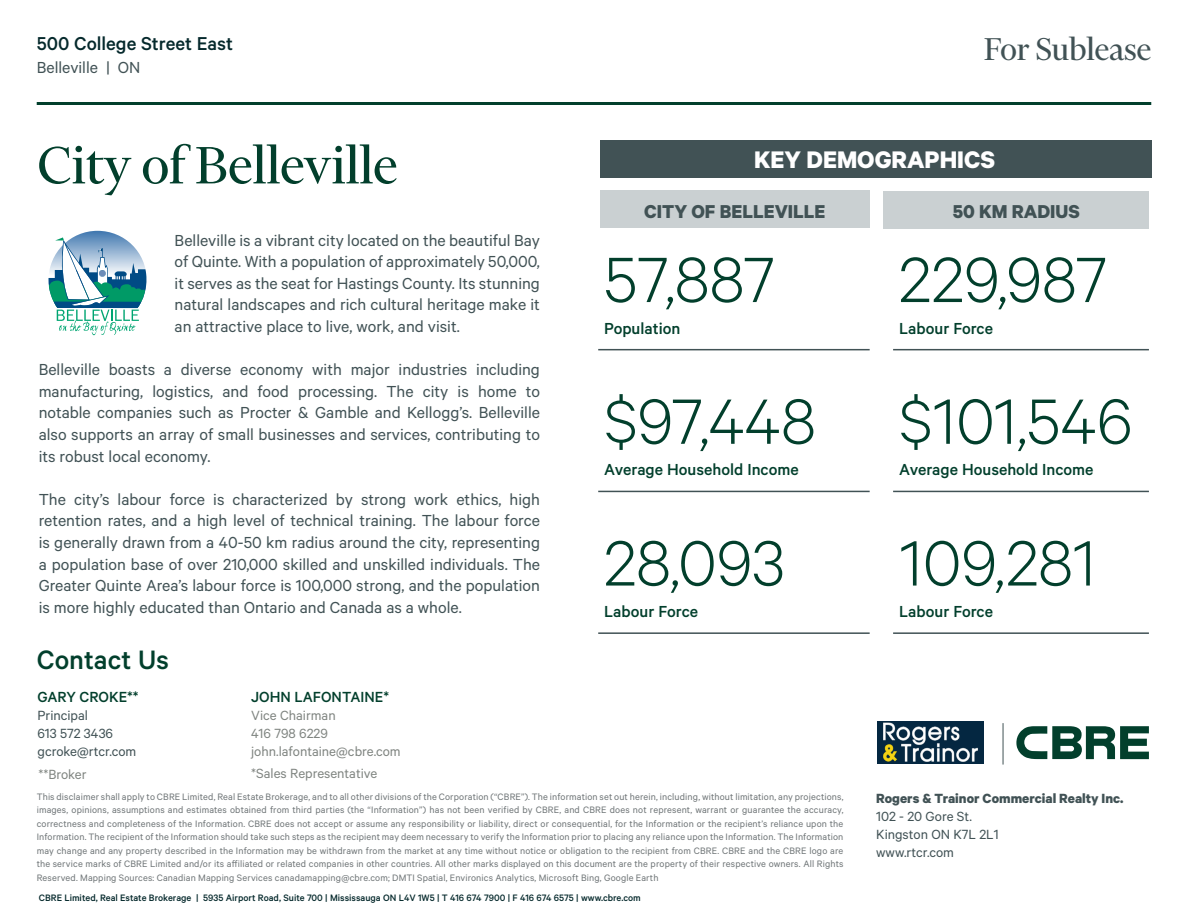
<style>
.page{position:relative;width:1188px;height:918px;background:#fff}
.page>*{position:absolute;margin:0;border:0;box-sizing:border-box;transform-origin:0 0}
.Callout_Large{font:300 72px "Calibre";color:#023f2c}
.Heading_Small{font:60px "Financier Display";color:#023f2c}
.t1{font:36px "Financier Display";color:#415255}
.Contact_Us{font:500 30px "Calibre";color:#023f2c}
.Contact_Us-2{font:700 27px "Calibre";color:#fff}
.Contact_Us-3{font:700 21px "Calibre";color:#415255}
.t2{font:500 21px "Calibre";color:#05292c}
.t3{font:18px/21.6px "Calibre";color:#415255;text-align:justify}
.Callout_Description{font:500 18px "Calibre";color:#023f2c}
.Callout_Large-2{font:500 18px "Calibre";color:#023f2c}
.Broker_Name{font:500 16.5px "Calibre";color:#023f2c}
.Contact_Info{font:15px "Calibre";color:#415255}
.Contact_Info-2{font:15px "Calibre";color:#808581}
.t4{font:700 15px "Calibre";color:#415255}
.t5{font:10.5px/13.5px "Calibre";letter-spacing:.01em;color:#6f7577;text-align:justify}
.t6{font:500 10.5px "Calibre";color:#05292c}
</style>
<div class="page">
<svg style="left:1016px;top:726px;width:133px;height:33px"></svg>
<hr style="left:37px;top:102px;width:1114px;height:3px;background:#023f2c">
<hr style="left:1003px;top:723px;width:1px;height:42px;background:#415255">
<img style="left:878px;top:721px;width:106px;height:43px">
<svg style="left:49px;top:231px;width:98px;height:104px"></svg>
<div style="left:600px;top:140px;width:551px;height:38px;background:#415255"></div>
<div style="left:884px;top:191px;width:265px;height:37px;background:#cad0d2"></div>
<div style="left:600px;top:191px;width:270px;height:37px;background:#cad0d2"></div>
<hr style="left:598px;top:349px;width:272px;height:1px;background:#415255">
<hr style="left:893px;top:349px;width:256px;height:1px;background:#415255">
<hr style="left:598px;top:491px;width:272px;height:1px;background:#415255">
<hr style="left:893px;top:491px;width:256px;height:1px;background:#415255">
<hr style="left:598px;top:632px;width:272px;height:2px;background:#415255">
<hr style="left:893px;top:632px;width:256px;height:2px;background:#415255">
<p class="t2" style="left:37px;top:32px;width:198px">500 College Street East</p>
<p class="t3" style="left:37px;top:56px;width:105px">Belleville | ON</p>
<p class="t1" style="left:984px;top:30px;width:169px">For Sublease</p>
<p class="Heading_Small" style="left:37px;top:134px;width:362px">City of Belleville</p>
<p class="Contact_Us-2" style="left:754px;top:143px;width:242px">KEY DEMOGRAPHICS</p>
<p class="Contact_Us-3" style="left:644px;top:199px;width:183px">CITY OF BELLEVILLE</p>
<p class="Contact_Us-3" style="left:953px;top:199px;width:129px">50 KM RADIUS</p>
<p class="Callout_Large" style="left:604px;top:238px;width:172px">57,887</p>
<p class="Callout_Description" style="left:604px;top:317px;width:78px">Population</p>
<p class="t3" style="left:175px;top:229px;width:367px">Belleville is a vibrant city located on the beautiful Bay of Quinte. With a population of approximately 50,000, it serves as the seat for Hastings County. Its stunning natural landscapes and rich cultural heritage make it an attractive place to live, work, and visit.</p>
<p class="t3" style="left:39px;top:358px;width:503px">Belleville boasts a diverse economy with major industries including manufacturing, logistics, and food processing. The city is home to notable companies such as Procter &amp; Gamble and Kellogg’s. Belleville also supports an array of small businesses and services, contributing to its robust local economy.</p>
<p class="t3" style="left:39px;top:488px;width:503px">The city’s labour force is characterized by strong work ethics, high retention rates, and a high level of technical training. The labour force is generally drawn from a 40-50 km radius around the city, representing a population base of over 210,000 skilled and unskilled individuals. The Greater Quinte Area’s labour force is 100,000 strong, and the population is more highly educated than Ontario and Canada as a whole.</p>
<p class="Callout_Large" style="left:899px;top:238px;width:209px">229,987</p>
<p class="Callout_Description" style="left:899px;top:317px;width:95px">Labour Force</p>
<p class="Callout_Large" style="left:604px;top:380px;width:213px">$97,448</p>
<p class="Callout_Description" style="left:604px;top:459px;width:196px">Average Household Income</p>
<p class="Callout_Large" style="left:899px;top:380px;width:235px">$101,546</p>
<p class="Callout_Large-2" style="left:899px;top:459px;width:196px">Average Household Income</p>
<p class="Callout_Large" style="left:604px;top:521px;width:182px">28,093</p>
<p class="Callout_Description" style="left:604px;top:601px;width:95px">Labour Force</p>
<p class="Callout_Large" style="left:899px;top:521px;width:199px">109,281</p>
<p class="Callout_Description" style="left:899px;top:601px;width:95px">Labour Force</p>
<p class="Contact_Us" style="left:37px;top:642px;width:134px">Contact Us</p>
<p class="Broker_Name" style="left:251px;top:687px;width:139px">JOHN LAFONTAINE*</p>
<p class="Contact_Info-2" style="left:251px;top:706px;width:86px">Vice Chairman</p>
<p class="Contact_Info-2" style="left:251px;top:724px;width:78px">416 798 6229</p>
<p class="Contact_Info-2" style="left:251px;top:742px;width:151px">john.lafontaine@cbre.com</p>
<p class="t5" style="left:37px;top:790px;width:808px">This disclaimer shall apply to CBRE Limited, Real Estate Brokerage, and to all other divisions of the Corporation (“CBRE”). The information set out herein, including, without limitation, any projections, images, opinions, assumptions and estimates obtained from third parties (the “Information”) has not been verified by CBRE, and CBRE does not represent, warrant or guarantee the accuracy, correctness and completeness of the Information. CBRE does not accept or assume any responsibility or liability, direct or consequential, for the Information or the recipient’s reliance upon the Information. The recipient of the Information should take such steps as the recipient may deem necessary to verify the Information prior to placing any reliance upon the Information. The Information may change and any property described in the Information may be withdrawn from the market at any time without notice or obligation to the recipient from CBRE. CBRE and the CBRE logo are the service marks of CBRE Limited and/or its affiliated or related companies in other countries. All other marks displayed on this document are the property of their respective owners. All Rights Reserved. Mapping Sources: Canadian Mapping Services canadamapping@cbre.com; DMTI Spatial, Environics Analytics, Microsoft Bing, Google Earth</p>
<p class="t6" style="left:39px;top:892px;width:604px">CBRE Limited, Real Estate Brokerage | 5935 Airport Road, Suite 700 | Mississauga ON L4V 1W5 | T 416 674 7900 | F 416 674 6575 | www.cbre.com</p>
<p class="Broker_Name" style="left:38px;top:687px;width:103px">GARY CROKE**</p>
<p class="Contact_Info" style="left:38px;top:706px;width:52px">Principal</p>
<p class="Contact_Info" style="left:38px;top:724px;width:77px">613 572 3436</p>
<p class="Contact_Info" style="left:38px;top:742px;width:100px">gcroke@rtcr.com</p>
<p class="Contact_Info-2" style="left:38px;top:765px;width:50px">**Broker</p>
<p class="Contact_Info-2" style="left:251px;top:765px;width:128px">*Sales Representative</p>
<p class="t4" style="left:876px;top:789px;width:249px">Rogers &amp; Trainor Commercial Realty Inc.</p>
<p class="Contact_Info" style="left:876px;top:808px;width:97px">102 - 20 Gore St.</p>
<p class="Contact_Info" style="left:876px;top:826px;width:124px">Kingston ON K7L 2L1</p>
<p class="Contact_Info" style="left:876px;top:844px;width:79px">www.rtcr.com</p>
</div>
